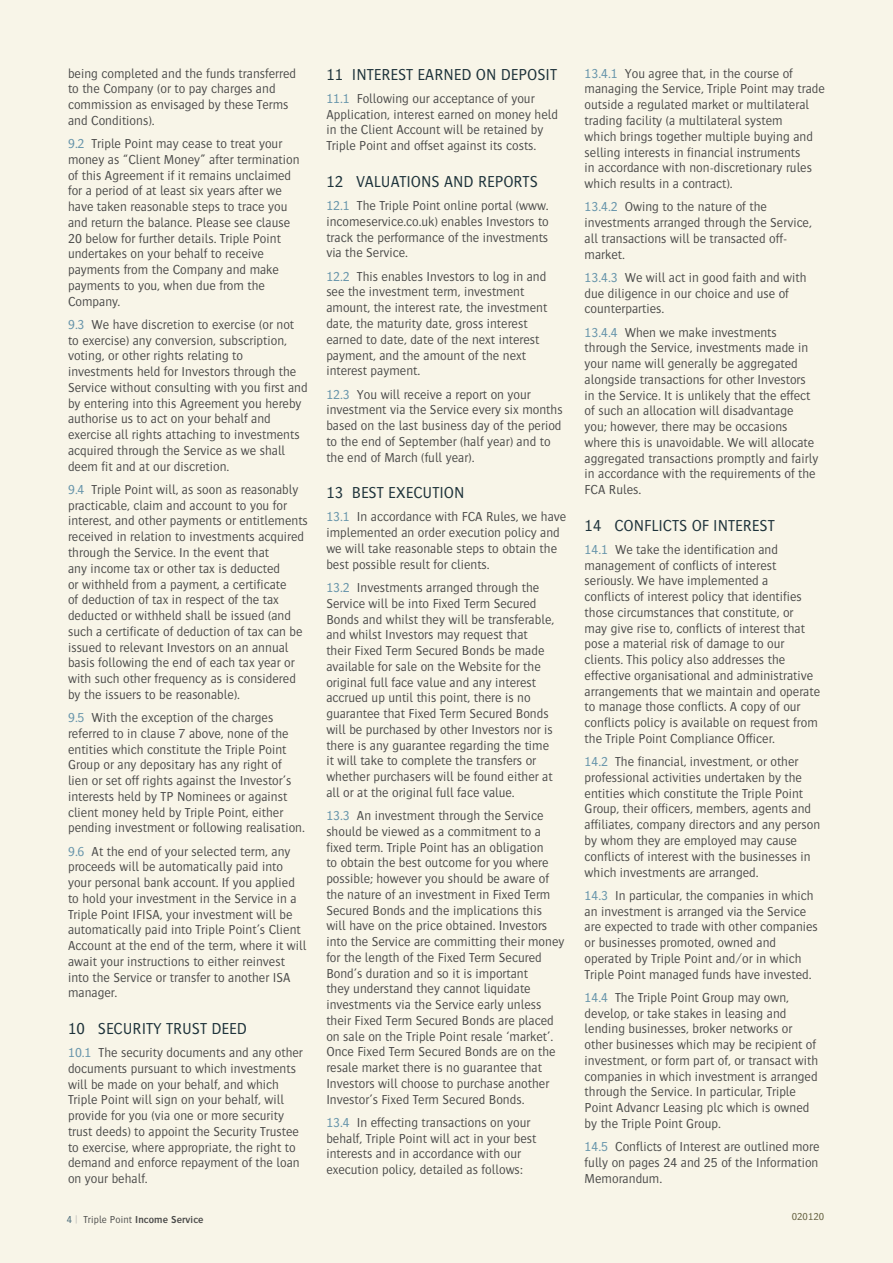
<style>
.page{position:relative;width:893px;height:1263px;background:#f8f5e8}
.page>*{position:absolute;margin:0;border:0;box-sizing:border-box;transform-origin:0 0}
.t1{font:300 16.5px "Bosis Std";color:#1d323a}
.t2{font:300 13.5px/15.8px "Bosis Std";color:#4a4a49}
.t3{font:600 10.5px "Bosis Std";letter-spacing:.01em;color:#4a4a49}
.t4{font:300 10.5px "Bosis Std";color:#64603f}
.s1{color:#6694aa}
.s2{font-weight:300;color:#476877}
.s3{font-weight:300;color:#adadad}
.s4{font-weight:300}
</style>
<div class="page">
<p class="t2" style="left:68px;top:65px;width:230px">being completed and the funds transferred to the Company (or to pay charges and commission as envisaged by these Terms and Conditions).</p>
<p class="t2" style="left:68px;top:135px;width:233px"><span class="s1">9.2</span> Triple Point may cease to treat your money as “Client Money” after termination of this Agreement if it remains unclaimed for a period of at least six years after we have taken reasonable steps to trace you and return the balance. Please see clause 20 below for further details. Triple Point undertakes on your behalf to receive payments from the Company and make payments to you, when due from the Company.</p>
<p class="t2" style="left:68px;top:316px;width:241px"><span class="s1">9.3</span> We have discretion to exercise (or not to exercise) any conversion, subscription, voting, or other rights relating to investments held for Investors through the Service without consulting with you first and by entering into this Agreement you hereby authorise us to act on your behalf and exercise all rights attaching to investments acquired through the Service as we shall deem fit and at our discretion.</p>
<p class="t2" style="left:68px;top:481px;width:241px"><span class="s1">9.4</span> Triple Point will, as soon as reasonably practicable, claim and account to you for interest, and other payments or entitlements received in relation to investments acquired through the Service. In the event that<br>any income tax or other tax is deducted<br>or withheld from a payment, a certificate<br>of deduction of tax in respect of the tax deducted or withheld shall be issued (and such a certificate of deduction of tax can be issued to relevant Investors on an annual basis following the end of each tax year or with such other frequency as is considered by the issuers to be reasonable).</p>
<p class="t2" style="left:68px;top:709px;width:238px"><span class="s1">9.5</span> With the exception of the charges referred to in clause 7 above, none of the entities which constitute the Triple Point Group or any depositary has any right of lien or set off rights against the Investor’s interests held by TP Nominees or against client money held by Triple Point, either pending investment or following realisation.</p>
<p class="t2" style="left:68px;top:843px;width:240px"><span class="s1">9.6</span> At the end of your selected term, any proceeds will be automatically paid into your personal bank account. If you applied to hold your investment in the Service in a Triple Point IFISA, your investment will be automatically paid into Triple Point’s Client Account at the end of the term, where it will await your instructions to either reinvest into the Service or transfer to another ISA manager.</p>
<p class="t1" style="left:68px;top:1019px;width:180px">10 SECURITY TRUST DEED</p>
<p class="t2" style="left:68px;top:1044px;width:236px"><span class="s1">10.1</span> The security documents and any other documents pursuant to which investments will be made on your behalf, and which Triple Point will sign on your behalf, will provide for you (via one or more security trust deeds) to appoint the Security Trustee to exercise, where appropriate, the right to demand and enforce repayment of the loan on your behalf.</p>
<p class="t1" style="left:326px;top:65px;width:232px">11 INTEREST EARNED ON DEPOSIT</p>
<p class="t2" style="left:326px;top:90px;width:233px"><span class="s1">11.1</span> Following our acceptance of your Application, interest earned on money held in the Client Account will be retained by Triple Point and offset against its costs.</p>
<p class="t1" style="left:326px;top:173px;width:213px">12 VALUATIONS AND REPORTS</p>
<p class="t2" style="left:326px;top:198px;width:224px;text-align:justify"><span class="s1">12.1</span> The Triple Point online portal (www. incomeservice.co.uk) enables Investors to track the performance of the investments via the Service.</p>
<p class="t2" style="left:326px;top:268px;width:222px"><span class="s1">12.2</span> This enables Investors to log in and see the investment term, investment amount, the interest rate, the investment date, the maturity date, gross interest earned to date, date of the next interest payment, and the amount of the next interest payment.</p>
<p class="t2" style="left:326px;top:386px;width:238px"><span class="s1">12.3</span> You will receive a report on your investment via the Service every six months based on the last business day of the period to the end of September (half year) and to the end of March (full year).</p>
<p class="t1" style="left:326px;top:484px;width:140px">13 BEST EXECUTION</p>
<p class="t2" style="left:326px;top:509px;width:241px"><span class="s1">13.1</span> In accordance with FCA Rules, we have implemented an order execution policy and we will take reasonable steps to obtain the best possible result for clients.</p>
<p class="t2" style="left:326px;top:579px;width:229px"><span class="s1">13.2</span> Investments arranged through the Service will be into Fixed Term Secured Bonds and whilst they will be transferable, and whilst Investors may request that their Fixed Term Secured Bonds be made available for sale on the Website for the original full face value and any interest accrued up until this point, there is no guarantee that Fixed Term Secured Bonds will be purchased by other Investors nor is there is any guarantee regarding the time it will take to complete the transfers or whether purchasers will be found either at all or at the original full face value.</p>
<p class="t2" style="left:326px;top:807px;width:240px"><span class="s1">13.3</span> An investment through the Service should be viewed as a commitment to a fixed term. Triple Point has an obligation<br>to obtain the best outcome for you where possible; however you should be aware of the nature of an investment in Fixed Term Secured Bonds and the implications this will have on the price obtained. Investors into the Service are committing their money for the length of the Fixed Term Secured Bond’s duration and so it is important<br>they understand they cannot liquidate investments via the Service early unless their Fixed Term Secured Bonds are placed on sale on the Triple Point resale ‘market’.<br>Once Fixed Term Secured Bonds are on the resale market there is no guarantee that Investors will choose to purchase another Investor’s Fixed Term Secured Bonds.</p>
<p class="t2" style="left:326px;top:1114px;width:211px"><span class="s1">13.4</span> In effecting transactions on your behalf, Triple Point will act in your best interests and in accordance with our execution policy, detailed as follows:</p>
<p class="t2" style="left:585px;top:65px;width:242px"><span class="s1">13.4.1</span> You agree that, in the course of managing the Service, Triple Point may trade outside a regulated market or multilateral trading facility (a multilateral system<br>which brings together multiple buying and selling interests in financial instruments<br>in accordance with non-discretionary rules which results in a contract).</p>
<p class="t2" style="left:585px;top:199px;width:229px"><span class="s1">13.4.2</span> Owing to the nature of the investments arranged through the Service, all transactions will be transacted off&shy;market.</p>
<p class="t2" style="left:585px;top:269px;width:223px"><span class="s1">13.4.3</span> We will act in good faith and with due diligence in our choice and use of counterparties.</p>
<p class="t2" style="left:585px;top:324px;width:235px"><span class="s1">13.4.4</span> When we make investments through the Service, investments made in your name will generally be aggregated alongside transactions for other Investors in the Service. It is unlikely that the effect of such an allocation will disadvantage you; however, there may be occasions where this is unavoidable. We will allocate aggregated transactions promptly and fairly in accordance with the requirements of the FCA Rules.</p>
<p class="t1" style="left:585px;top:516px;width:192px">14 CONFLICTS OF INTEREST</p>
<p class="t2" style="left:585px;top:541px;width:237px"><span class="s1">14.1</span> We take the identification and management of conflicts of interest seriously. We have implemented a<br>conflicts of interest policy that identifies those circumstances that constitute, or<br>may give rise to, conflicts of interest that pose a material risk of damage to our clients. This policy also addresses the effective organisational and administrative arrangements that we maintain and operate to manage those conflicts. A copy of our conflicts policy is available on request from the Triple Point Compliance Officer.</p>
<p class="t2" style="left:585px;top:754px;width:237px"><span class="s1">14.2</span> The financial, investment, or other professional activities undertaken by the entities which constitute the Triple Point Group, their officers, members, agents and affiliates, company directors and any person by whom they are employed may cause conflicts of interest with the businesses in which investments are arranged.</p>
<p class="t2" style="left:585px;top:887px;width:235px"><span class="s1">14.3</span> In particular, the companies in which an investment is arranged via the Service are expected to trade with other companies or businesses promoted, owned and operated by Triple Point and/or in which Triple Point managed funds have invested.</p>
<p class="t2" style="left:585px;top:989px;width:235px"><span class="s1">14.4</span> The Triple Point Group may own, develop, or take stakes in leasing and lending businesses, broker networks or other businesses which may be recipient of investment, or form part of, or transact with companies in which investment is arranged through the Service. In particular, Triple Point Advancr Leasing plc which is owned by the Triple Point Group.</p>
<p class="t2" style="left:585px;top:1138px;width:236px;text-align:justify"><span class="s1">14.5</span> Conflicts of Interest are outlined more fully on pages 24 and 25 of the Information Memorandum.</p>
<p class="t3" style="left:67px;top:1214px;width:138px"><span class="s2">4</span> <span class="s3">|</span> <span class="s4">Triple Point</span> Income Service</p>
<p class="t4" style="left:792px;top:1211px;width:34px">020120</p>
</div>
